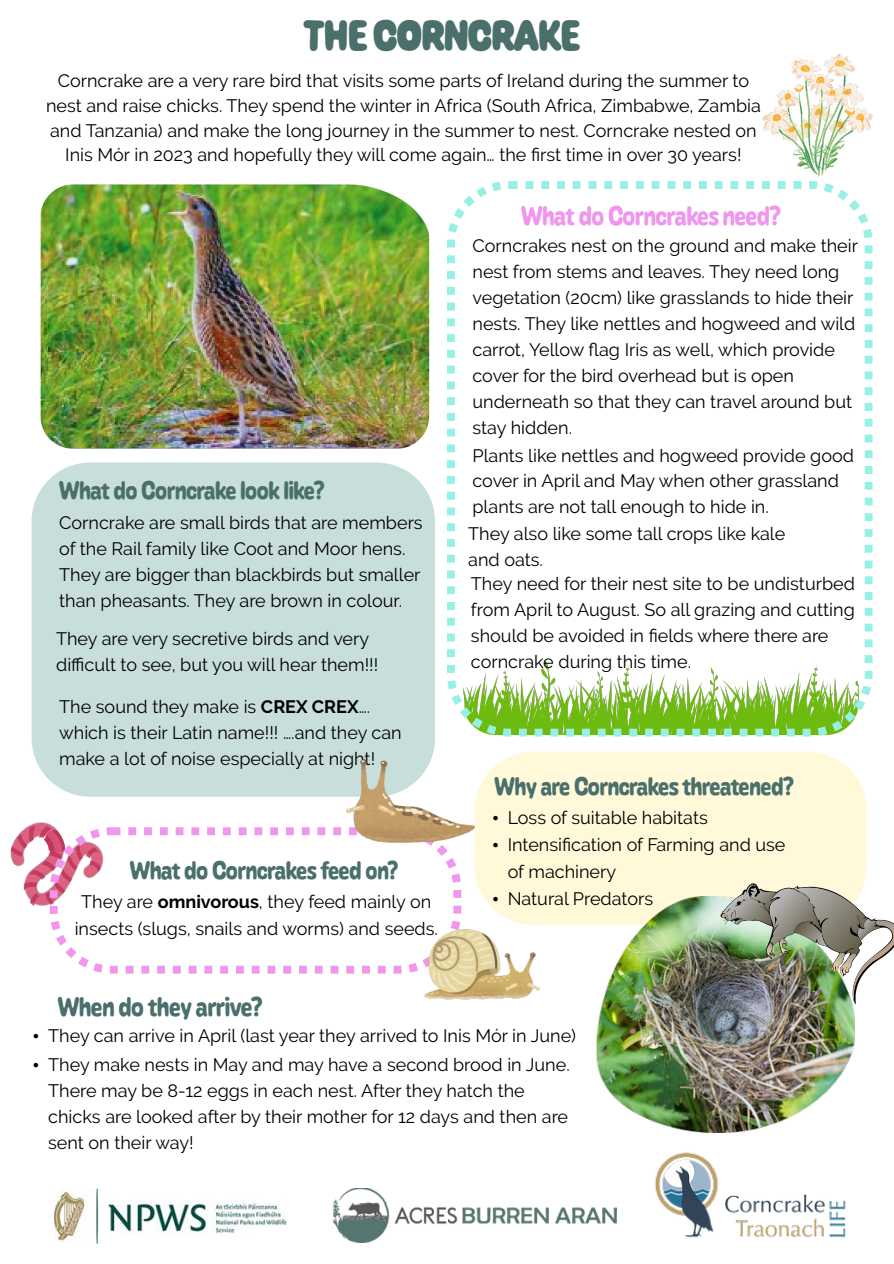
<style>
.page{position:relative;width:894px;height:1264px;background:#fff}
.page>*{position:absolute;margin:0;border:0;box-sizing:border-box;transform-origin:0 0}
.t1{font:42.3px "Caraque Bold Melted";color:#4b706b}
.t2{font:27px "Caraque Medium Melted";color:#f097ed}
.t3{font:27px "Caraque Medium Melted";color:#4b706b}
.t4{font:25.5px "Caraque Medium Melted";color:#4b706b}
.t5{font:18px/25.8px "Raleway";color:#000}
.s1{font-weight:700}
.s2{font-family:"Times New Roman"}
</style>
<div class="page">
<svg style="left:447px;top:181px;width:426px;height:556px"></svg>
<div style="left:474px;top:751px;width:392px;height:174px;background:#fff9da"></div>
<div style="left:32px;top:462px;width:403px;height:334px;background:#c8dedb"></div>
<img style="left:10px;top:778px;width:122px;height:128px">
<svg style="left:11px;top:825px;width:34px;height:80px"></svg>
<img style="left:655px;top:1152px;width:191px;height:86px">
<img style="left:54px;top:1188px;width:233px;height:55px">
<img style="left:40px;top:184px;width:389px;height:265px">
<img style="left:596px;top:896px;width:257px;height:236px">
<img style="left:716px;top:827px;width:151px;height:195px">
<img style="left:720px;top:876px;width:23px;height:68px">
<img style="left:733px;top:895px;width:10px;height:6px">
<img style="left:743px;top:875px;width:35px;height:88px">
<img style="left:778px;top:868px;width:89px;height:97px">
<img style="left:761px;top:942px;width:17px;height:17px">
<img style="left:773px;top:937px;width:21px;height:20px">
<img style="left:790px;top:913px;width:37px;height:41px">
<img style="left:827px;top:906px;width:66px;height:97px">
<img style="left:836px;top:951px;width:23px;height:26px">
<svg style="left:719px;top:901px;width:24px;height:23px"></svg>
<svg style="left:45px;top:822px;width:417px;height:152px"></svg>
<img style="left:424px;top:929px;width:115px;height:70px">
<img style="left:346px;top:759px;width:128px;height:83px">
<img style="left:762px;top:55px;width:110px;height:122px">
<img style="left:333px;top:1188px;width:283px;height:54px">
<h1 class="t1" style="left:304px;top:9px;width:277px">THE CORNCRAKE</h1>
<p class="t5" style="left:46px;top:68px;width:716px;line-height:24.8px;text-align:center">Corncrake are a very rare bird that visits some parts of Ireland during the summer to nest and raise chicks. They spend the winter in Africa (South Africa, Zimbabwe, Zambia and Tanzania) and make the long journey in the summer to nest. Corncrake nested on Inis Mór in 2023 and hopefully they will come again… the first time in over 30 years!</p>
<h3 class="t4" style="left:59px;top:474px;width:266px">What do Corncrake look like?</h3>
<p class="t5" style="left:59px;top:510px;width:365px">Corncrake are small birds that are members of the Rail family like Coot and Moor hens.<br>They are bigger than blackbirds but smaller than pheasants. They are brown in colour.</p>
<p class="t5" style="left:56px;top:625px;width:323px">They are very secretive birds and very difficult to see, but you will hear them!!!</p>
<p class="t5" style="left:59px;top:694px;width:344px">The sound they make is <span class="s1">CREX CREX</span>…. which is their Latin name!!! ….and they can make a lot of noise especially at night!</p>
<h3 class="t4" style="left:130px;top:854px;width:269px">What do Corncrakes feed on?</h3>
<p class="t5" style="left:75px;top:887px;width:364px;line-height:27px;text-align:center">They are <span class="s1">omnivorous</span>, they feed mainly on insects (slugs, snails and worms) and seeds.</p>
<h2 class="t2" style="left:521px;top:199px;width:261px">What do Corncrakes need?</h2>
<p class="t5" style="left:472px;top:233px;width:387px">Corncrakes nest on the ground and make their nest from stems and leaves. They need long vegetation (20cm) like grasslands to hide their nests. They like nettles and hogweed and wild carrot, Yellow flag Iris as well, which provide cover for the bird overhead but is open underneath so that they can travel around but stay hidden.</p>
<p class="t5" style="left:468px;top:442px;width:387px">Plants like nettles and hogweed provide good cover in April and May when other grassland plants are not tall enough to hide in.<br>They also like some tall crops like kale<br>and oats.</p>
<p class="t5" style="left:471px;top:570px;width:385px">They need for their nest site to be undisturbed from April to August. So all grazing and cutting should be avoided in fields where there are corncrake during this time.</p>
<h3 class="t4" style="left:494px;top:770px;width:300px">Why are Corncrakes threatened?</h3>
<p class="t5" style="left:492px;top:804px;width:217px"><span class="s2">•</span> Loss of suitable habitats</p>
<p class="t5" style="left:507px;top:830px;width:279px;line-height:27px;text-indent:-15px"><span class="s2">•</span> Intensification of Farming and use of machinery</p>
<p class="t5" style="left:492px;top:885px;width:162px"><span class="s2">•</span> Natural Predators</p>
<h2 class="t3" style="left:58px;top:989px;width:206px">When do they arrive?</h2>
<p class="t5" style="left:33px;top:1022px;width:544px"><span class="s2">•</span> They can arrive in April (last year they arrived to Inis Mór in June)</p>
<p class="t5" style="left:48px;top:1052px;width:523px;text-indent:-15px"><span class="s2">•</span> They make nests in May and may have a second brood in June.<br>There may be 8-12 eggs in each nest. After they hatch the chicks are looked after by their mother for 12 days and then are sent on their way!</p>
</div>
